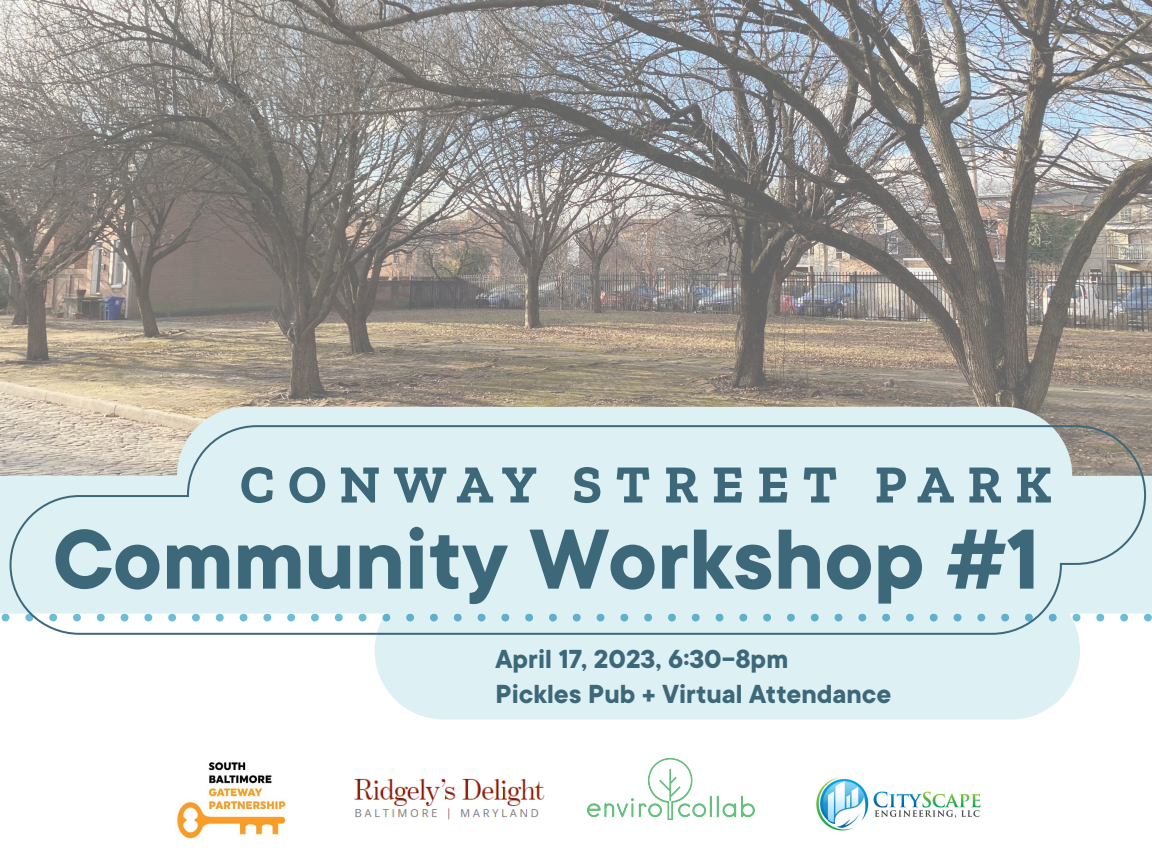
<style>
.page{position:relative;width:1152px;height:864px;background:#fff}
.page>*{position:absolute;margin:0;border:0;box-sizing:border-box;transform-origin:0 0}
.t1{font:700 93.68px "TT Commons";color:#3d6879}
.t2{font:700 53.8px "Zilla Slab";letter-spacing:.25em;color:#3d6879}
.t3{font:700 28.8px "TT Commons";color:#3d6879}
</style>
<div class="page">
<img style="left:0;top:0;width:1152px;height:476px">
<img style="left:816px;top:777px;width:165px;height:54px">
<img style="left:354px;top:778px;width:191px;height:42px">
<img style="left:175px;top:762px;width:111px;height:78px">
<img style="left:587px;top:758px;width:168px;height:63px">
<div style="left:177px;top:407px;width:895px;height:138px;background:#ddf0f4;border-radius:69px"></div>
<div style="left:375px;top:582px;width:705px;height:138px;background:#ddf0f4;border-radius:69px"></div>
<svg style="left:9px;top:424px;width:1138px;height:212px"></svg>
<p class="t2" style="left:240px;top:454px;width:813px">CONWAY STREET PARK</p>
<p class="t1" style="left:53px;top:508px;width:988px">Community Workshop #1</p>
<p class="t3" style="left:496px;top:643px;width:294px">April 17, 2023, 6:30-8pm</p>
<p class="t3" style="left:496px;top:678px;width:397px">Pickles Pub + Virtual Attendance</p>
</div>
